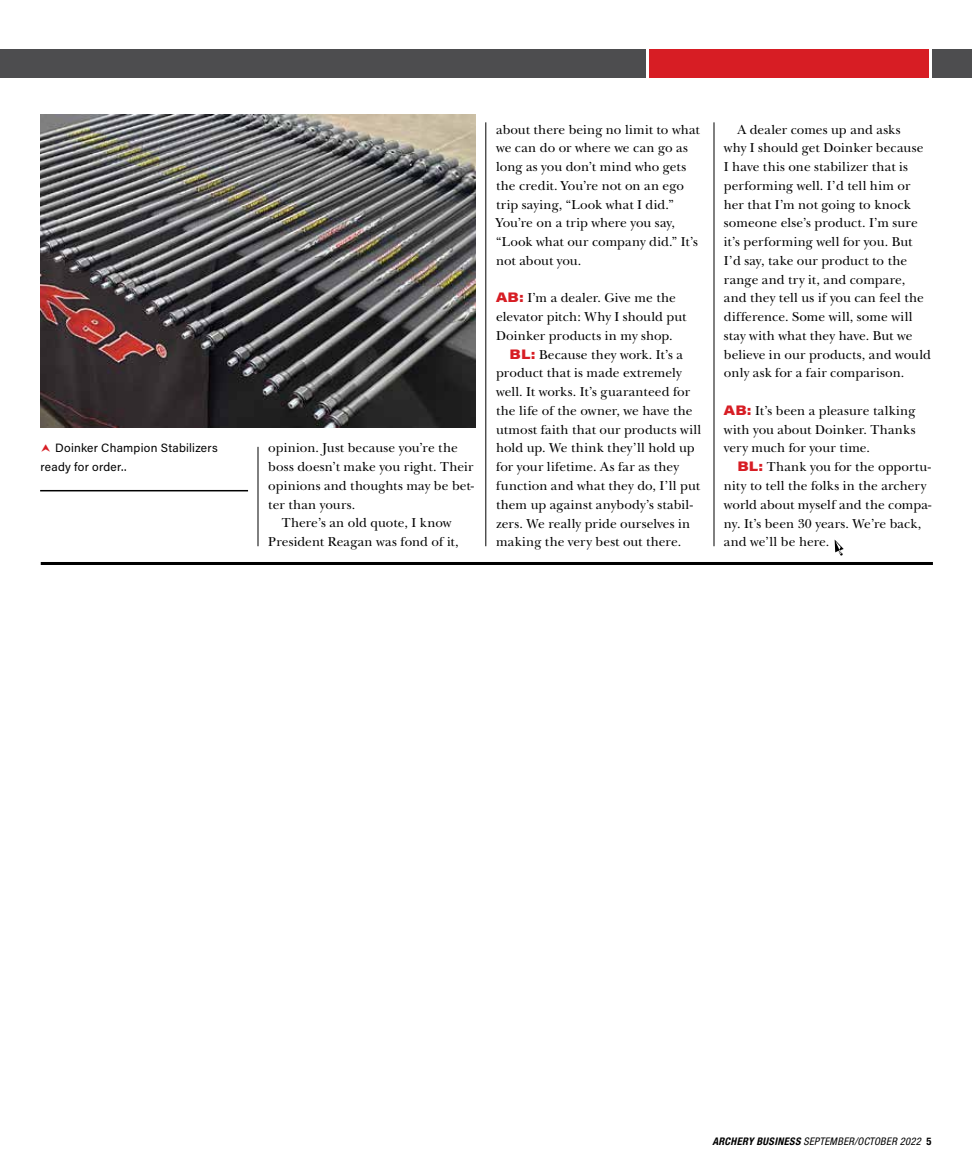
<style>
.page{position:relative;width:972px;height:1175px;background:#fff}
.page>*{position:absolute;margin:0;border:0;box-sizing:border-box;transform-origin:0 0}
.t1{font:13.5px/18.8px "New Baskerville";letter-spacing:.005em;color:#000}
.t2{font:12px/18.8px "Acumin Pro";letter-spacing:.02em;color:#000}
.t3{font:italic condensed 10.5px "Helvetica Neue LT Std";letter-spacing:.03em;color:#000}
.s1{font-family:"Acumin Pro Wide";font-weight:900;color:#d71d24}
.s2{font-weight:700}
.s3{font-weight:700;font-style:normal}
</style>
<div class="page">
<hr style="left:41px;top:562px;width:892px;height:3px;background:#000">
<div style="left:0;top:49px;width:645px;height:29px;background:#4d4d4f"></div>
<div style="left:649px;top:49px;width:280px;height:29px;background:#d71d24"></div>
<div style="left:932px;top:49px;width:40px;height:29px;background:#4d4d4f"></div>
<hr style="left:258px;top:447px;width:1px;height:99px;background:#000">
<hr style="left:486px;top:122px;width:1px;height:424px;background:#000">
<hr style="left:714px;top:122px;width:1px;height:424px;background:#000">
<img style="left:40px;top:115px;width:436px;height:312px">
<hr style="left:40px;top:490px;width:208px;height:1px;background:#000">
<svg style="left:834px;top:539px;width:10px;height:17px"></svg>
<p class="t2" style="left:40px;top:438px;width:179px;text-indent:15px">Doinker Champion Stabilizers ready for order..</p>
<p class="t1" style="left:268px;top:439px;width:191px">opinion. Just because you’re the</p>
<p class="t1" style="left:268px;top:457px;width:207px">boss doesn’t make you right. Their</p>
<p class="t1" style="left:268px;top:476px;width:207px">opinions and thoughts may be bet-</p>
<p class="t1" style="left:268px;top:495px;width:89px">ter than yours.</p>
<p class="t1" style="left:282px;top:514px;width:171px">There’s an old quote, I know</p>
<p class="t1" style="left:268px;top:532px;width:192px">President Reagan was fond of it,</p>
<p class="t1" style="left:496px;top:120px;width:205px">about there being no limit to what we can do or where we can go as long as you don’t mind who gets the credit. You’re not on an ego trip saying, “Look what I did.”<br>You’re on a trip where you say, “Look what our company did.” It’s not about you.</p>
<p class="t1" style="left:496px;top:289px;width:192px"><span class="s1">AB:</span> I’m a dealer. Give me the elevator pitch: Why I should put<br>Doinker products in my shop.</p>
<p class="t1" style="left:496px;top:345px;width:207px;text-indent:14px"><span class="s1">BL:</span> Because they work. It’s a product that is made extremely well. It works. It’s guaranteed for the life of the owner, we have the utmost faith that our products will hold up. We think they’ll hold up for your lifetime. As far as they function and what they do, I’ll put them up against anybody’s stabil&shy;zers. We really pride ourselves in making the very best out there.</p>
<p class="t1" style="left:724px;top:120px;width:209px;text-indent:14px">A dealer comes up and asks<br>why I should get Doinker because<br>I have this one stabilizer that is performing well. I’d tell him or her that I’m not going to knock someone else’s product. I’m sure it’s performing well for you. But<br>I’d say, take our product to the range and try it, and compare, and they tell us if you can feel the difference. Some will, some will stay with what they have. But we believe in our products, and would only ask for a fair comparison.</p>
<p class="t1" style="left:724px;top:401px;width:193px;text-align:justify"><span class="s1">AB:</span> It’s been a pleasure talking with you about Doinker. Thanks very much for your time.</p>
<p class="t1" style="left:724px;top:457px;width:209px;text-indent:14px"><span class="s1">BL:</span> Thank you for the opportu&shy;nity to tell the folks in the archery world about myself and the compa&shy;ny. It’s been 30 years. We’re back, and we’ll be here.</p>
<p class="t3" style="left:712px;top:1135px;width:221px"><span class="s2">ARCHERY BUSINESS</span> SEPTEMBER/OCTOBER 2022 <span class="s3">5</span></p>
</div>
